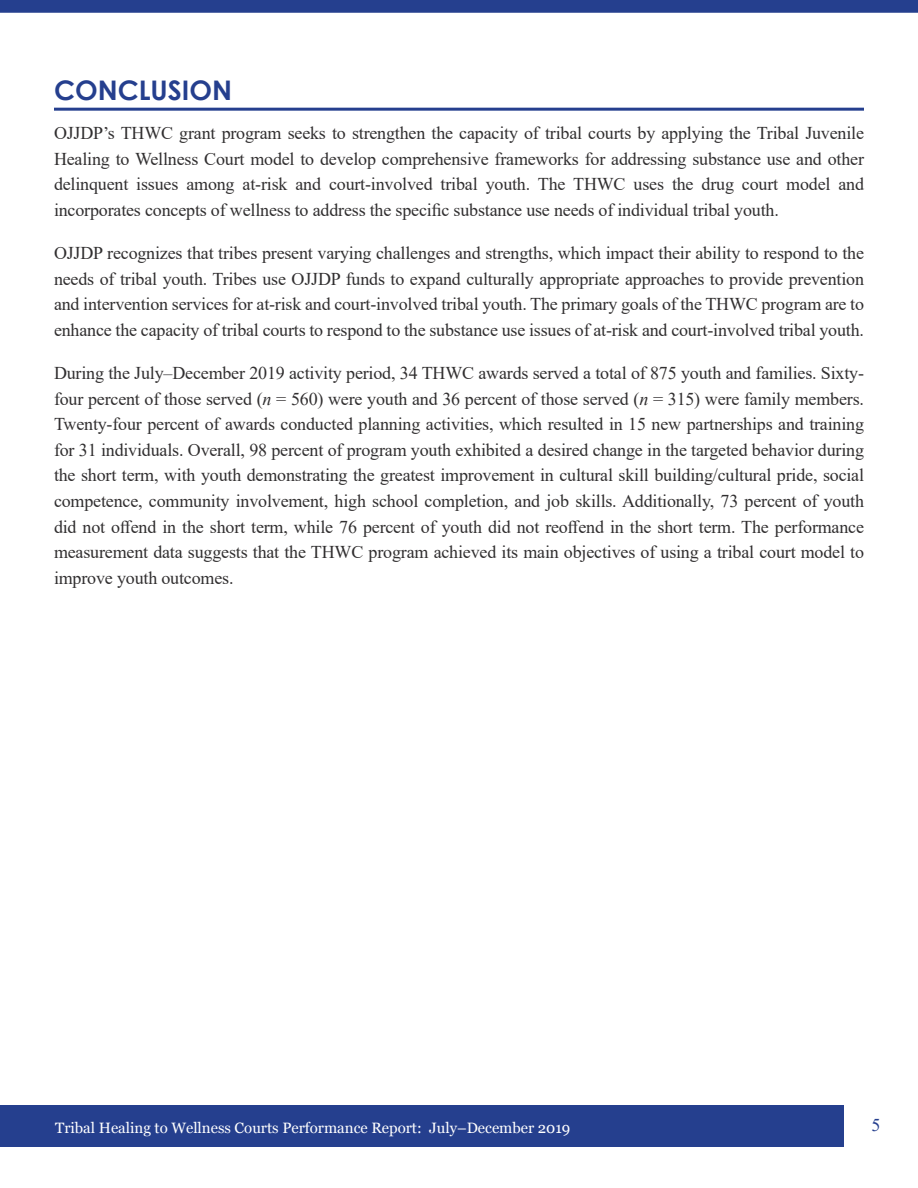
<style>
.page{position:relative;width:918px;height:1188px;background:#fff}
.page>*{position:absolute;margin:0;border:0;box-sizing:border-box;transform-origin:0 0}
.t1{font:700 27px "Century Gothic";color:#253f8e}
.t2{font:18px/25.5px "Times New Roman";letter-spacing:-.01em;color:#312f30;text-align:justify}
.t3{font:18px "Times New Roman";color:#253f8e}
.t4{font:15px "Vani";color:#fff}
.s1{font-style:italic}
</style>
<div class="page">
<div style="left:0;top:1106px;width:843px;height:41px;background:#253f8e"></div>
<div style="left:0;top:0;width:918px;height:13px;background:#253f8e"></div>
<hr style="left:54px;top:108px;width:810px;height:3px;background:#253f8e">
<h2 class="t1" style="left:54px;top:70px;width:180px">CONCLUSION</h2>
<p class="t2" style="left:54px;top:120px;width:812px">OJJDP’s THWC grant program seeks to strengthen the capacity of tribal courts by applying the Tribal Juvenile Healing to Wellness Court model to develop comprehensive frameworks for addressing substance use and other delinquent issues among at-risk and court-involved tribal youth. The THWC uses the drug court model and incorporates concepts of wellness to address the specific substance use needs of individual tribal youth.</p>
<p class="t2" style="left:54px;top:240px;width:812px">OJJDP recognizes that tribes present varying challenges and strengths, which impact their ability to respond to the needs of tribal youth. Tribes use OJJDP funds to expand culturally appropriate approaches to provide prevention and intervention services for at-risk and court-involved tribal youth. The primary goals of the THWC program are to enhance the capacity of tribal courts to respond to the substance use issues of at-risk and court-involved tribal youth.</p>
<p class="t2" style="left:54px;top:360px;width:812px">During the July–December 2019 activity period, 34 THWC awards served a total of 875 youth and families. Sixty&shy;four percent of those served (<span class="s1">n</span> = 560) were youth and 36 percent of those served (<span class="s1">n</span> = 315) were family members.<br>Twenty-four percent of awards conducted planning activities, which resulted in 15 new partnerships and training for 31 individuals. Overall, 98 percent of program youth exhibited a desired change in the targeted behavior during the short term, with youth demonstrating the greatest improvement in cultural skill building/cultural pride, social competence, community involvement, high school completion, and job skills. Additionally, 73 percent of youth did not offend in the short term, while 76 percent of youth did not reoffend in the short term. The performance measurement data suggests that the THWC program achieved its main objectives of using a tribal court model to improve youth outcomes.</p>
<p class="t4" style="left:55px;top:1119px;width:517px">Tribal Healing to Wellness Courts Performance Report: July–December 2019</p>
<p class="t3" style="left:872px;top:1112px;width:10px">5</p>
</div>
